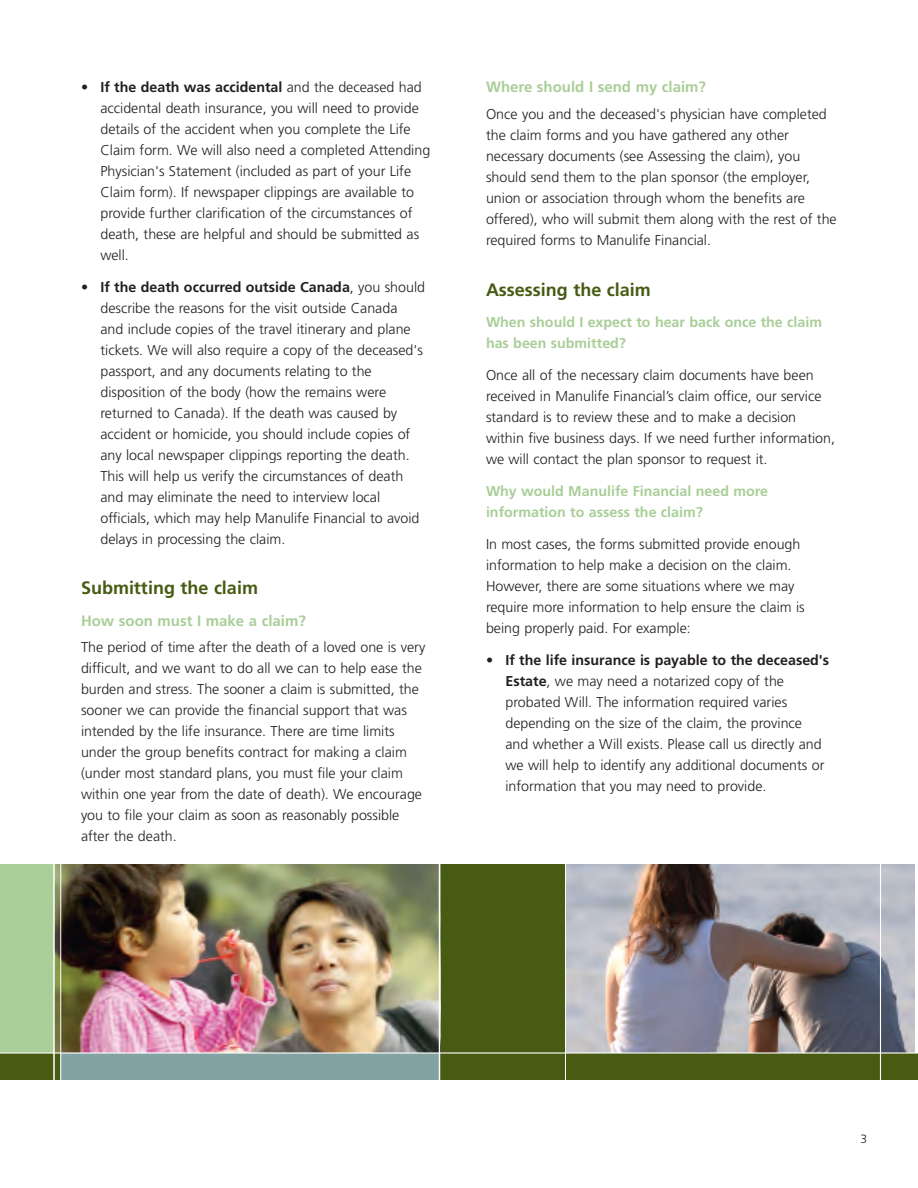
<style>
.page{position:relative;width:918px;height:1188px;background:#fff}
.page>*{position:absolute;margin:0;border:0;box-sizing:border-box;transform-origin:0 0}
.t1{font:700 18px "Frutiger";color:#485b12}
.t2{font:700 15px "Frutiger";color:#a9ce97}
.t3{font:300 14.25px/21px "Frutiger";color:#231f20}
.t4{font:700 14.25px/21px "Frutiger";color:#a9ce97}
.t5{font:300 12px "Frutiger";color:#231f20}
.s1{font-weight:700}
</style>
<div class="page">
<img style="left:61px;top:864px;width:378px;height:188px">
<div style="left:0;top:1053px;width:61px;height:27px;background:#485b12"></div>
<img style="left:566px;top:864px;width:348px;height:188px">
<div style="left:61px;top:1053px;width:379px;height:27px;background:#83a2a2"></div>
<div style="left:440px;top:1053px;width:478px;height:27px;background:#485b12"></div>
<div style="left:0;top:864px;width:54px;height:189px;background:#a9ce97"></div>
<img style="left:55px;top:864px;width:5px;height:188px">
<div style="left:441px;top:864px;width:124px;height:189px;background:#485b12"></div>
<hr style="left:439px;top:864px;width:1px;height:216px;background:#fff">
<hr style="left:60px;top:864px;width:1px;height:216px;background:#fff">
<hr style="left:880px;top:864px;width:1px;height:216px;background:#fff">
<hr style="left:0;top:1052px;width:918px;height:2px;background:#fff">
<hr style="left:565px;top:864px;width:1px;height:216px;background:#fff">
<hr style="left:53px;top:864px;width:2px;height:216px;background:#fff">
<p class="t3" style="left:100px;top:77px;width:331px;text-indent:-19px">• <span class="s1">If the death was accidental</span> and the deceased had accidental death insurance, you will need to provide details of the accident when you complete the Life Claim form. We will also need a completed Attending Physician's Statement (included as part of your Life Claim form). If newspaper clippings are available to provide further clarification of the circumstances of death, these are helpful and should be submitted as well.</p>
<p class="t3" style="left:100px;top:277px;width:326px;text-indent:-19px">• <span class="s1">If the death occurred outside Canada</span>, you should describe the reasons for the visit outside Canada<br>and include copies of the travel itinerary and plane tickets. We will also require a copy of the deceased's passport, and any documents relating to the disposition of the body (how the remains were returned to Canada). If the death was caused by accident or homicide, you should include copies of any local newspaper clippings reporting the death.<br>This will help us verify the circumstances of death and may eliminate the need to interview local officials, which may help Manulife Financial to avoid delays in processing the claim.</p>
<p class="t1" style="left:81px;top:581px;width:179px">Submitting the claim</p>
<p class="t2" style="left:81px;top:615px;width:226px">How soon must I make a claim?</p>
<p class="t3" style="left:81px;top:638px;width:346px">The period of time after the death of a loved one is very difficult, and we want to do all we can to help ease the burden and stress. The sooner a claim is submitted, the sooner we can provide the financial support that was intended by the life insurance. There are time limits under the group benefits contract for making a claim (under most standard plans, you must file your claim within one year from the date of death). We encourage you to file your claim as soon as reasonably possible after the death.</p>
<p class="t2" style="left:486px;top:81px;width:222px">Where should I send my claim?</p>
<p class="t3" style="left:486px;top:104px;width:352px">Once you and the deceased's physician have completed the claim forms and you have gathered any other necessary documents (see Assessing the claim), you should send them to the plan sponsor (the employer, union or association through whom the benefits are offered), who will submit them along with the rest of the required forms to Manulife Financial.</p>
<p class="t1" style="left:486px;top:282px;width:166px">Assessing the claim</p>
<p class="t4" style="left:486px;top:313px;width:338px">When should I expect to hear back once the claim has been submitted?</p>
<p class="t3" style="left:486px;top:366px;width:351px">Once all of the necessary claim documents have been received in Manulife Financial’s claim office, our service standard is to review these and to make a decision within five business days. If we need further information, we will contact the plan sponsor to request it.</p>
<p class="t4" style="left:486px;top:482px;width:283px">Why would Manulife Financial need more information to assess the claim?</p>
<p class="t3" style="left:486px;top:535px;width:320px">In most cases, the forms submitted provide enough information to help make a decision on the claim.<br>However, there are some situations where we may require more information to help ensure the claim is being properly paid. For example:</p>
<p class="t3" style="left:505px;top:650px;width:325px;text-indent:-19px"><span class="s1">• If the life insurance is payable to the deceased's Estate</span>, we may need a notarized copy of the probated Will. The information required varies depending on the size of the claim, the province<br>and whether a Will exists. Please call us directly and we will help to identify any additional documents or information that you may need to provide.</p>
<p class="t5" style="left:861px;top:1134px;width:8px">3</p>
</div>
